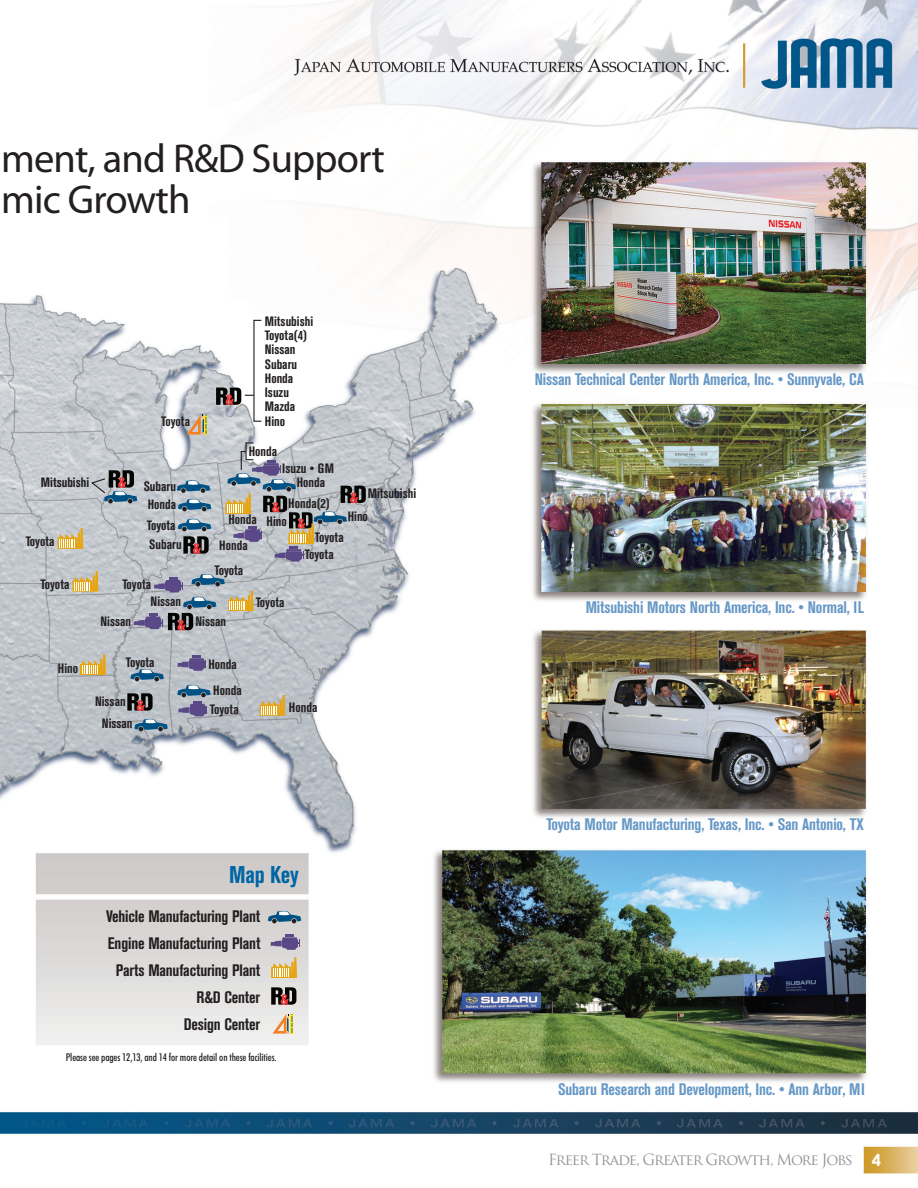
<style>
.page{position:relative;width:918px;height:1188px;background:#fff}
.page>*{position:absolute;margin:0;border:0;box-sizing:border-box;transform-origin:0 0}
.t1{font:40.5px/40.5px "Myriad Pro";letter-spacing:-.02em;color:#231f20}
.t2{font:700 condensed 24px "Akzidenz Grotesk BE";letter-spacing:-.01em;color:#0065a4}
.t3{font:700 condensed 16.5px "Akzidenz Grotesk BE";letter-spacing:-.01em;color:#6698c6}
.t4{font:700 condensed 16.5px "Akzidenz Grotesk BE";letter-spacing:-.01em;color:#231f20}
.t5{font:700 16.5px "Century Gothic";color:#fff}
.t6{font:15px "Trajan Pro";letter-spacing:-.075em;color:#939598}
.t7{font:700 condensed 13.5px "Akzidenz Grotesk BE";color:#231f20}
.t8{font:500 condensed 10.8px "Futura BT";letter-spacing:-.01em;color:#231f20}
</style>
<div class="page">
<img style="left:0;top:0;width:918px;height:1174px">
<svg style="left:272px;top:958px;width:25px;height:20px"></svg>
<svg style="left:271px;top:987px;width:25px;height:18px"></svg>
<svg style="left:268px;top:911px;width:33px;height:12px"></svg>
<svg style="left:270px;top:935px;width:30px;height:15px"></svg>
<svg style="left:273px;top:1014px;width:20px;height:20px"></svg>
<svg style="left:216px;top:388px;width:38px;height:17px"></svg>
<svg style="left:187px;top:415px;width:20px;height:20px"></svg>
<svg style="left:58px;top:528px;width:25px;height:21px"></svg>
<svg style="left:73px;top:571px;width:25px;height:20px"></svg>
<svg style="left:80px;top:655px;width:25px;height:20px"></svg>
<svg style="left:260px;top:695px;width:25px;height:20px"></svg>
<svg style="left:134px;top:719px;width:34px;height:12px"></svg>
<svg style="left:127px;top:693px;width:26px;height:18px"></svg>
<svg style="left:130px;top:669px;width:34px;height:12px"></svg>
<svg style="left:177px;top:656px;width:30px;height:15px"></svg>
<svg style="left:177px;top:685px;width:34px;height:31px"></svg>
<svg style="left:90px;top:470px;width:47px;height:33px;background:#848a93"></svg>
<svg style="left:177px;top:480px;width:33px;height:13px"></svg>
<svg style="left:178px;top:499px;width:33px;height:12px"></svg>
<svg style="left:178px;top:519px;width:33px;height:35px"></svg>
<svg style="left:134px;top:574px;width:119px;height:56px;background:#a4a7ae"></svg>
<div style="left:245px;top:442px;width:9px;height:18px;border:1px solid #231f20"></div>
<svg style="left:226px;top:450px;width:140px;height:112px;background:#adafb3"></svg>
<h1 class="t1" style="left:1px;top:138px;width:385px">ment, and R&amp;D Support mic Growth</h1>
<p class="t7" style="left:161px;top:413px;width:30px">Toyota</p>
<p class="t7" style="left:265px;top:314px;width:50px">Mitsubishi</p>
<p class="t7" style="left:265px;top:328px;width:44px">Toyota(4)</p>
<p class="t7" style="left:265px;top:342px;width:32px">Nissan</p>
<p class="t7" style="left:265px;top:356px;width:34px">Subaru</p>
<p class="t7" style="left:265px;top:371px;width:30px">Honda</p>
<p class="t7" style="left:265px;top:385px;width:26px">Isuzu</p>
<p class="t7" style="left:265px;top:399px;width:32px">Mazda</p>
<p class="t7" style="left:265px;top:413px;width:22px">Hino</p>
<p class="t7" style="left:249px;top:444px;width:30px">Honda</p>
<p class="t7" style="left:282px;top:460px;width:53px">Isuzu • GM</p>
<p class="t7" style="left:297px;top:475px;width:30px">Honda</p>
<p class="t7" style="left:288px;top:496px;width:43px">Honda(2)</p>
<p class="t7" style="left:41px;top:475px;width:50px">Mitsubishi</p>
<p class="t7" style="left:144px;top:478px;width:34px">Subaru</p>
<p class="t7" style="left:368px;top:486px;width:50px">Mitsubishi</p>
<p class="t7" style="left:148px;top:497px;width:30px">Honda</p>
<p class="t7" style="left:147px;top:518px;width:30px">Toyota</p>
<p class="t7" style="left:149px;top:536px;width:34px">Subaru</p>
<p class="t7" style="left:122px;top:577px;width:30px">Toyota</p>
<p class="t7" style="left:348px;top:509px;width:22px">Hino</p>
<p class="t7" style="left:228px;top:512px;width:30px">Honda</p>
<p class="t7" style="left:267px;top:514px;width:22px">Hino</p>
<p class="t7" style="left:315px;top:529px;width:30px">Toyota</p>
<p class="t7" style="left:305px;top:546px;width:30px">Toyota</p>
<p class="t7" style="left:26px;top:533px;width:30px">Toyota</p>
<p class="t7" style="left:41px;top:577px;width:30px">Toyota</p>
<p class="t7" style="left:219px;top:538px;width:30px">Honda</p>
<p class="t7" style="left:214px;top:563px;width:30px">Toyota</p>
<p class="t7" style="left:196px;top:614px;width:32px">Nissan</p>
<p class="t7" style="left:151px;top:593px;width:32px">Nissan</p>
<p class="t7" style="left:256px;top:595px;width:30px">Toyota</p>
<p class="t7" style="left:101px;top:613px;width:32px">Nissan</p>
<p class="t7" style="left:58px;top:660px;width:22px">Hino</p>
<p class="t7" style="left:126px;top:655px;width:30px">Toyota</p>
<p class="t7" style="left:208px;top:656px;width:30px">Honda</p>
<p class="t7" style="left:213px;top:682px;width:30px">Honda</p>
<p class="t7" style="left:210px;top:702px;width:30px">Toyota</p>
<p class="t7" style="left:95px;top:694px;width:32px">Nissan</p>
<p class="t7" style="left:102px;top:716px;width:32px">Nissan</p>
<p class="t7" style="left:289px;top:699px;width:30px">Honda</p>
<p class="t2" style="left:229px;top:861px;width:71px">Map Key</p>
<p class="t4" style="left:106px;top:907px;width:156px">Vehicle Manufacturing Plant</p>
<p class="t4" style="left:108px;top:934px;width:154px">Engine Manufacturing Plant</p>
<p class="t4" style="left:116px;top:961px;width:146px">Parts Manufacturing Plant</p>
<p class="t4" style="left:197px;top:988px;width:65px">R&amp;D Center</p>
<p class="t4" style="left:184px;top:1015px;width:78px">Design Center</p>
<p class="t8" style="left:66px;top:1051px;width:212px">Please see pages 12,13, and 14 for more detail on these facilities.</p>
<p class="t3" style="left:535px;top:370px;width:331px">Nissan Technical Center North America, Inc. • Sunnyvale, CA</p>
<p class="t3" style="left:586px;top:598px;width:280px">Mitsubishi Motors North America, Inc. • Normal, IL</p>
<p class="t3" style="left:546px;top:815px;width:319px">Toyota Motor Manufacturing, Texas, Inc. • San Antonio, TX</p>
<p class="t3" style="left:558px;top:1080px;width:308px">Subaru Research and Development, Inc. • Ann Arbor, MI</p>
<p class="t6" style="left:548px;top:1150px;width:306px">Freer Trade, Greater Growth, More Jobs</p>
<p class="t5" style="left:872px;top:1149px;width:11px">4</p>
</div>
